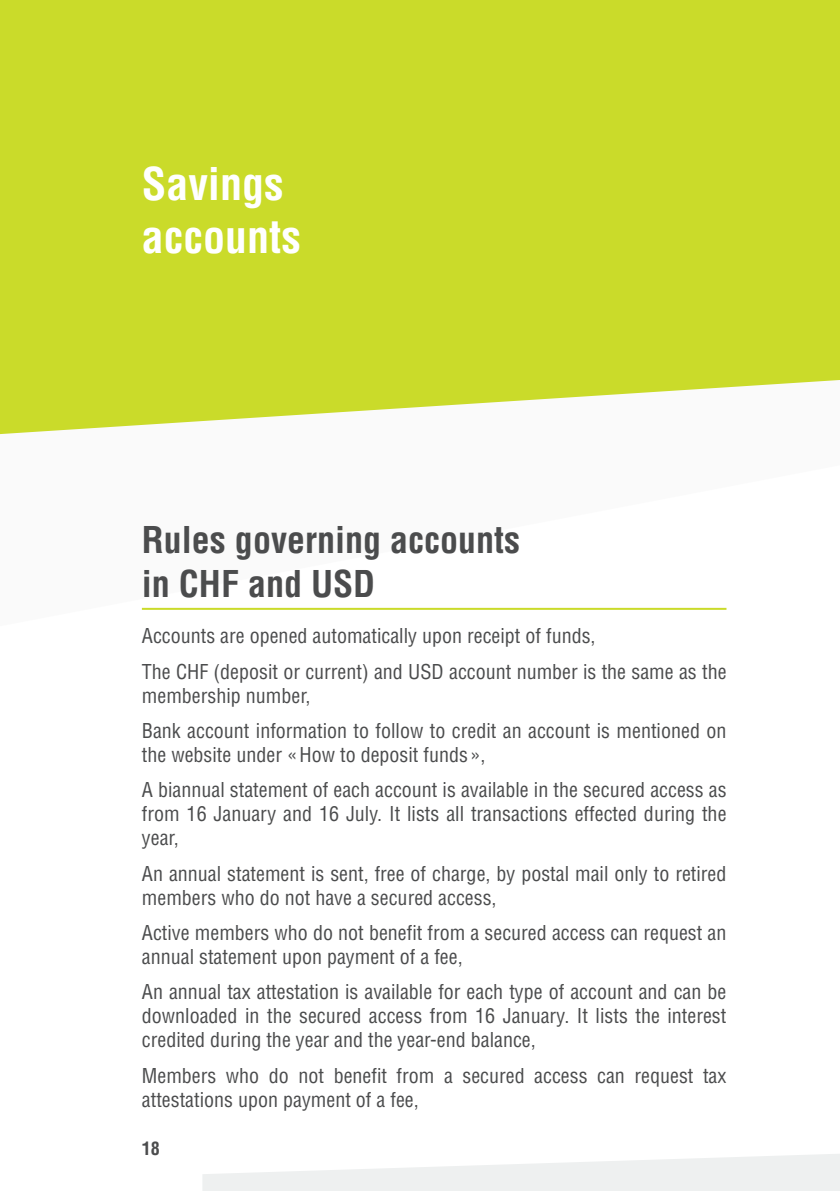
<style>
.page{position:relative;width:840px;height:1191px;background:#fff}
.page>*{position:absolute;margin:0;border:0;box-sizing:border-box;transform-origin:0 0}
.Style_de_paragraphe{font:700 condensed 44px "Helvetica LT Std";color:#fff}
.Headline{font:700 condensed 36px/43.2px "Helvetica LT Std";color:#4b4c4d}
.Body_Copy{font:condensed 20px/24px "Helvetica LT Std";color:#4b4c4d}
.t1{font:700 condensed 18px "Helvetica LT Std";color:#4b4c4d}
</style>
<div class="page">
<svg style="left:202px;top:1154px;width:637px;height:37px"></svg>
<div style="left:0;top:0;width:839px;height:434px;background:#cadb2a"></div>
<hr style="left:142px;top:608px;width:584px;height:2px;background:#cadb2a">
<p class="Style_de_paragraphe" style="left:142px;top:156px;width:143px">Savings</p>
<p class="Style_de_paragraphe" style="left:142px;top:209px;width:160px">accounts</p>
<p class="Headline" style="left:142px;top:518px;width:379px">Rules governing accounts in CHF and USD</p>
<p class="Body_Copy" style="left:142px;top:624px;width:455px">Accounts are opened automatically upon receipt of funds,</p>
<p class="Body_Copy" style="left:142px;top:659px;width:586px">The CHF (deposit or current) and USD account number is the same as the membership number,</p>
<p class="Body_Copy" style="left:142px;top:718px;width:585px">Bank account information to follow to credit an account is mentioned on the website under «How to deposit funds »,</p>
<p class="Body_Copy" style="left:142px;top:778px;width:586px;text-align:justify">A biannual statement of each account is available in the secured access as from 16 January and 16 July. It lists all transactions effected during the year,</p>
<p class="Body_Copy" style="left:142px;top:861px;width:585px">An annual statement is sent, free of charge, by postal mail only to retired members who do not have a secured access,</p>
<p class="Body_Copy" style="left:142px;top:920px;width:585px">Active members who do not benefit from a secured access can request an annual statement upon payment of a fee,</p>
<p class="Body_Copy" style="left:142px;top:980px;width:585px;text-align:justify">An annual tax attestation is available for each type of account and can be downloaded in the secured access from 16 January. It lists the interest credited during the year and the year-end balance,</p>
<p class="Body_Copy" style="left:142px;top:1063px;width:585px">Members who do not benefit from a secured access can request tax attestations upon payment of a fee,</p>
<p class="t1" style="left:142px;top:1137px;width:19px">18</p>
</div>
